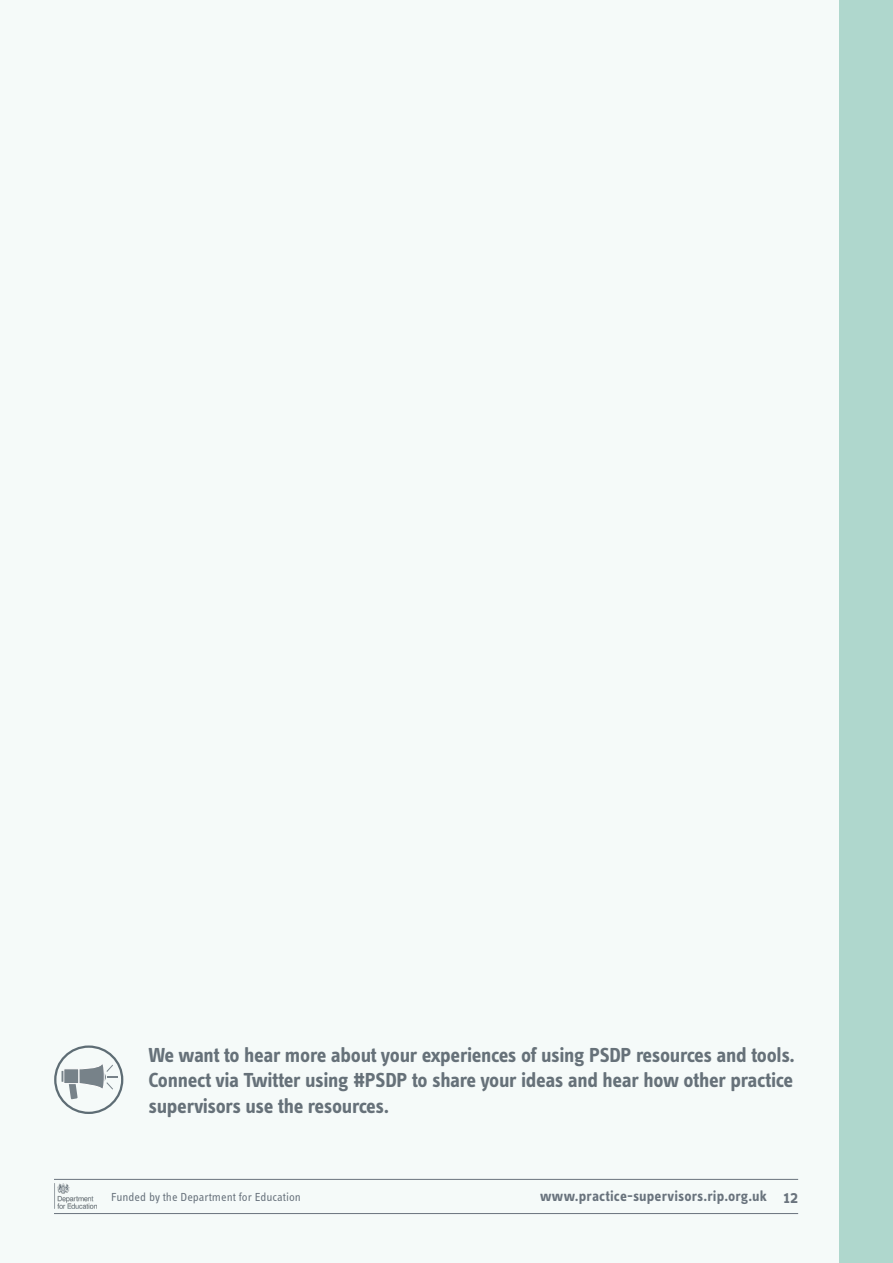
<style>
.page{position:relative;width:893px;height:1263px;background:#fff}
.page>*{position:absolute;margin:0;border:0;box-sizing:border-box;transform-origin:0 0}
.Sub_Heading{font:700 21px/25.5px "Info Text Pro";letter-spacing:-.015em;color:#667179;text-align:justify}
.t1{font:600 18px "Info Text Pro";color:#69737d}
.t2{font:700 15px "Info Text Pro";letter-spacing:.01em;color:#69737d}
.t3{font:12px "Info Text Pro";color:#69737d}
</style>
<div class="page">
<div style="left:839px;top:0;width:54px;height:1263px;background:#afd7cd"></div>
<div style="left:0;top:0;width:839px;height:1263px;background:#f5faf9"></div>
<div style="left:54px;top:1045px;width:69px;height:69px;border:2px solid #5e6d75;border-radius:50%"></div>
<svg style="left:62px;top:1045px;width:56px;height:54px"></svg>
<img style="left:54px;top:1183px;width:42px;height:25px">
<hr style="left:54px;top:1213px;width:744px;height:1px;background:#69737d">
<hr style="left:54px;top:1179px;width:744px;height:1px;background:#69737d">
<p class="Sub_Heading" style="left:148px;top:1042px;width:648px">We want to hear more about your experiences of using PSDP resources and tools.<br>Connect via Twitter using #PSDP to share your ideas and hear how other practice supervisors use the resources.</p>
<p class="t3" style="left:111px;top:1190px;width:191px">Funded by the Department for Education</p>
<p class="t2" style="left:540px;top:1187px;width:228px">www.practice-supervisors.rip.org.uk</p>
<p class="t1" style="left:783px;top:1186px;width:16px">12</p>
</div>
